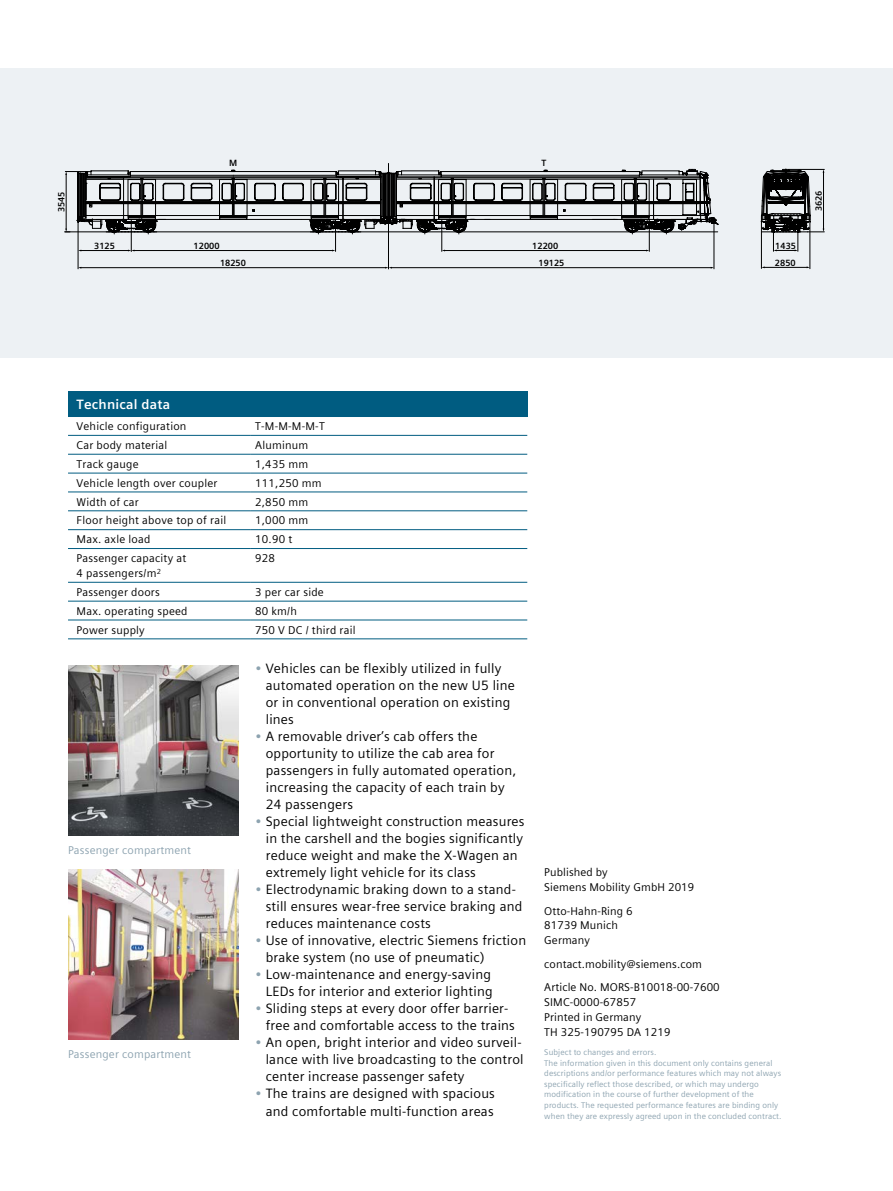
<style>
.page{position:relative;width:893px;height:1191px;background:#fff}
.page>*{position:absolute;margin:0;border:0;box-sizing:border-box;transform-origin:0 0}
.t1{font:13.5px/17px "Siemens Sans Global";letter-spacing:.015em;color:#000}
.t2{font:700 13.5px "Siemens Sans Global";letter-spacing:.015em;color:#fff}
.t3{font:11.25px/14.9px "Siemens Sans Global";letter-spacing:.02em;color:#000}
.t4{font:11.25px "Siemens Sans Global";letter-spacing:.015em;color:#8da3b0}
.t5{font:700 9px "Siemens Sans Global";color:#000}
.t6{font:8.25px/10.6px "Siemens Sans Global";letter-spacing:.01em;color:#8da3b0}
.s1{color:#8da3b0}
</style>
<div class="page">
<div style="left:68px;top:391px;width:459px;height:25px;background:#005c81"></div>
<hr style="left:68px;top:435px;width:183px;height:1px;background:#005c81">
<hr style="left:251px;top:435px;width:276px;height:1px;background:#005c81">
<hr style="left:68px;top:454px;width:183px;height:1px;background:#005c81">
<hr style="left:251px;top:454px;width:276px;height:1px;background:#005c81">
<hr style="left:68px;top:473px;width:183px;height:1px;background:#005c81">
<hr style="left:251px;top:473px;width:276px;height:1px;background:#005c81">
<hr style="left:68px;top:492px;width:183px;height:1px;background:#005c81">
<hr style="left:251px;top:492px;width:276px;height:1px;background:#005c81">
<hr style="left:68px;top:510px;width:183px;height:1px;background:#005c81">
<hr style="left:251px;top:510px;width:276px;height:1px;background:#005c81">
<hr style="left:68px;top:529px;width:183px;height:1px;background:#005c81">
<hr style="left:251px;top:529px;width:276px;height:1px;background:#005c81">
<hr style="left:68px;top:548px;width:183px;height:1px;background:#005c81">
<hr style="left:251px;top:548px;width:276px;height:1px;background:#005c81">
<hr style="left:68px;top:582px;width:183px;height:1px;background:#005c81">
<hr style="left:251px;top:582px;width:276px;height:1px;background:#005c81">
<hr style="left:68px;top:601px;width:183px;height:1px;background:#005c81">
<hr style="left:251px;top:601px;width:276px;height:1px;background:#005c81">
<hr style="left:68px;top:620px;width:183px;height:1px;background:#005c81">
<hr style="left:251px;top:620px;width:276px;height:1px;background:#005c81">
<hr style="left:68px;top:638px;width:183px;height:1px;background:#005c81">
<hr style="left:251px;top:638px;width:276px;height:1px;background:#005c81">
<hr style="left:68px;top:416px;width:183px;height:1px;background:#005c81">
<hr style="left:251px;top:416px;width:276px;height:1px;background:#005c81">
<img style="left:68px;top:665px;width:170px;height:170px">
<img style="left:68px;top:869px;width:170px;height:170px">
<div style="left:0;top:68px;width:893px;height:289px;background:#edf1f4"></div>
<svg style="left:65px;top:163px;width:759px;height:107px"></svg>
<p class="t5" style="left:229px;top:156px;width:10px">M</p>
<p class="t5" style="left:541px;top:156px;width:6px">T</p>
<p class="t5" style="left:54px;top:212px;width:22px;rotate:-90deg">3545</p>
<p class="t5" style="left:812px;top:211px;width:22px;rotate:-90deg">3626</p>
<p class="t5" style="left:94px;top:239px;width:22px">3125</p>
<p class="t5" style="left:194px;top:239px;width:27px">12000</p>
<p class="t5" style="left:220px;top:256px;width:27px">18250</p>
<p class="t2" style="left:77px;top:394px;width:95px">Technical data</p>
<p class="t3" style="left:77px;top:419px;width:111px">Vehicle configuration</p>
<p class="t3" style="left:255px;top:419px;width:71px">T-M-M-M-M-T</p>
<p class="t3" style="left:77px;top:437px;width:92px">Car body material</p>
<p class="t3" style="left:255px;top:437px;width:55px">Aluminum</p>
<p class="t3" style="left:77px;top:456px;width:64px">Track gauge</p>
<p class="t3" style="left:255px;top:456px;width:55px">1,435 mm</p>
<p class="t3" style="left:77px;top:475px;width:142px">Vehicle length over coupler</p>
<p class="t3" style="left:255px;top:475px;width:68px">111,250 mm</p>
<p class="t3" style="left:77px;top:494px;width:64px">Width of car</p>
<p class="t3" style="left:255px;top:494px;width:55px">2,850 mm</p>
<p class="t3" style="left:77px;top:513px;width:151px">Floor height above top of rail</p>
<p class="t3" style="left:255px;top:513px;width:55px">1,000 mm</p>
<p class="t3" style="left:77px;top:532px;width:75px">Max. axle load</p>
<p class="t3" style="left:255px;top:532px;width:39px">10.90 t</p>
<p class="t3" style="left:77px;top:551px;width:111px">Passenger capacity at<br>4 passengers/m<sup>2</sup></p>
<p class="t3" style="left:255px;top:551px;width:21px">928</p>
<p class="t3" style="left:77px;top:584px;width:85px">Passenger doors</p>
<p class="t3" style="left:255px;top:584px;width:70px">3 per car side</p>
<p class="t3" style="left:77px;top:603px;width:113px">Max. operating speed</p>
<p class="t3" style="left:255px;top:603px;width:43px">80 km/h</p>
<p class="t3" style="left:77px;top:622px;width:70px">Power supply</p>
<p class="t3" style="left:255px;top:622px;width:102px">750 V DC / third rail</p>
<p class="t5" style="left:532px;top:239px;width:27px">12200</p>
<p class="t5" style="left:775px;top:239px;width:22px">1435</p>
<p class="t5" style="left:538px;top:256px;width:27px">19125</p>
<p class="t5" style="left:775px;top:256px;width:22px">2850</p>
<p class="t4" style="left:68px;top:841px;width:125px">Passenger compartment</p>
<p class="t4" style="left:68px;top:1045px;width:125px">Passenger compartment</p>
<p class="t1" style="left:266px;top:660px;width:251px;text-indent:-11px"><span class="s1">•</span> Vehicles can be flexibly utilized in fully automated operation on the new U5 line or in conventional operation on existing lines</p>
<p class="t1" style="left:266px;top:728px;width:252px;text-indent:-11px"><span class="s1">•</span> A removable driver’s cab offers the opportunity to utilize the cab area for passengers in fully automated operation, increasing the capacity of each train by 24 passengers</p>
<p class="t1" style="left:266px;top:813px;width:260px;text-indent:-11px"><span class="s1">•</span> Special lightweight construction measures in the carshell and the bogies significantly reduce weight and make the X‑Wagen an extremely light vehicle for its class</p>
<p class="t1" style="left:266px;top:881px;width:258px;text-indent:-11px"><span class="s1">•</span> Electrodynamic braking down to a stand&shy;still ensures wear-free service braking and reduces maintenance costs</p>
<p class="t1" style="left:266px;top:932px;width:262px;text-indent:-11px"><span class="s1">•</span> Use of innovative, electric Siemens friction brake system (no use of pneumatic)</p>
<p class="t1" style="left:255px;top:966px;width:239px;text-align:right"><span class="s1">•</span> Low-maintenance and energy-saving<br>LEDs for interior and exterior lighting</p>
<p class="t1" style="left:266px;top:1000px;width:251px;text-indent:-11px"><span class="s1">•</span> Sliding steps at every door offer barrier&shy;free and comfortable access to the trains</p>
<p class="t1" style="left:266px;top:1034px;width:259px;text-indent:-11px"><span class="s1">•</span> An open, bright interior and video surveil&shy;lance with live broadcasting to the control center increase passenger safety</p>
<p class="t1" style="left:255px;top:1085px;width:241px;text-align:right"><span class="s1">•</span> The trains are designed with spacious and comfortable multi-function areas</p>
<p class="t3" style="left:544px;top:865px;width:152px">Published by<br>Siemens Mobility GmbH 2019</p>
<p class="t3" style="left:544px;top:903px;width:90px">Otto-Hahn-Ring 6<br>81739 Munich<br>Germany</p>
<p class="t3" style="left:544px;top:952px;width:177px;line-height:23.4px">contact.mobility@siemens.com<br>Article No. MORS-B10018-00-7600</p>
<p class="t3" style="left:544px;top:994px;width:128px">SIMC-0000-67857<br>Printed in Germany<br>TH 325-190795 DA 1219</p>
<p class="t6" style="left:544px;top:1046px;width:239px">Subject to changes and errors.<br>The information given in this document only contains general descriptions and/or performance features which may not always specifically reflect those described, or which may undergo modification in the course of further development of the products. The requested performance features are binding only when they are expressly agreed upon in the concluded contract.</p>
</div>
